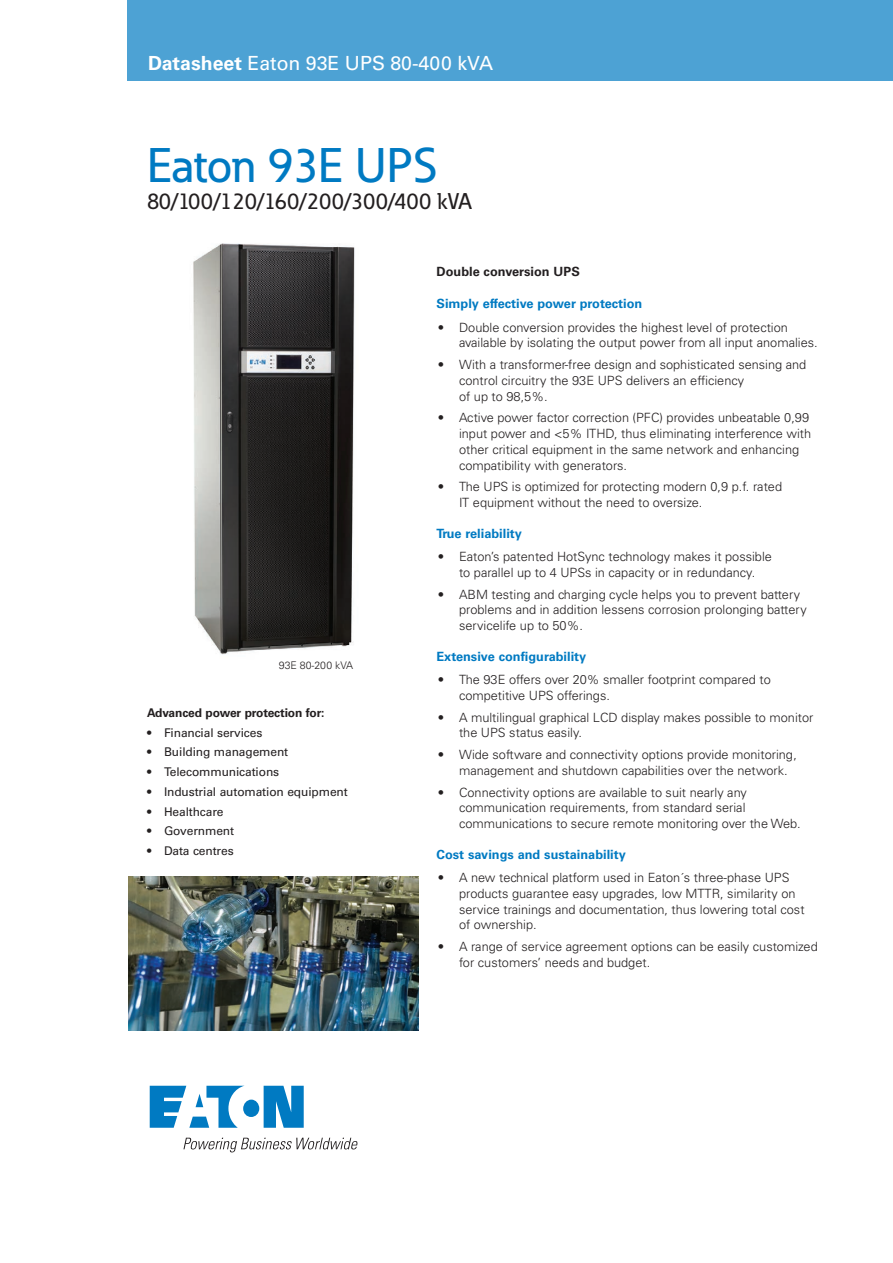
<style>
.page{position:relative;width:893px;height:1263px;background:#fff}
.page>*{position:absolute;margin:0;border:0;box-sizing:border-box;transform-origin:0 0}
.t1{font:500 48px "Eaton";letter-spacing:-.005em;color:#007ac2}
.t2{font:500 22.5px "Eaton";color:#231f20}
.t3{font:19.5px "Univers LT Std";color:#fff}
.t4{font:300 12.75px/15.8px "Univers LT Std";color:#231f20}
.t5{font:700 12.75px "Univers LT Std";color:#007ac2}
.t6{font:700 12.75px "Univers LT Std";color:#231f20}
.t7{font:12px "Univers LT Std";letter-spacing:-.01em;color:#231f20}
.t8{font:700 12px "Univers LT Std";letter-spacing:-.01em;color:#231f20}
.t9{font:300 10.5px "Univers LT Std";color:#231f20}
.s1{font-weight:700}
</style>
<div class="page">
<div style="left:127px;top:0;width:766px;height:80px;background:#4da2d4"></div>
<svg style="left:150px;top:1086px;width:154px;height:42px"></svg>
<svg style="left:183px;top:1138px;width:175px;height:14px"></svg>
<img style="left:193px;top:243px;width:162px;height:412px">
<img style="left:129px;top:876px;width:290px;height:154px">
<h3 class="t3" style="left:148px;top:51px;width:346px"><span class="s1">Datasheet</span> Eaton 93E UPS 80-400 kVA</h3>
<h1 class="t1" style="left:147px;top:136px;width:292px">Eaton 93E UPS</h1>
<h2 class="t2" style="left:147px;top:187px;width:326px">80/100/120/160/200/300/400 kVA</h2>
<p class="t9" style="left:279px;top:659px;width:76px">93E 80-200 kVA</p>
<p class="t8" style="left:147px;top:705px;width:179px">Advanced power protection for:</p>
<p class="t7" style="left:147px;top:725px;width:117px">• Financial services</p>
<p class="t7" style="left:147px;top:745px;width:143px">• Building management</p>
<p class="t7" style="left:147px;top:765px;width:134px">• Telecommunications</p>
<p class="t7" style="left:147px;top:784px;width:202px">• Industrial automation equipment</p>
<p class="t7" style="left:147px;top:804px;width:78px">• Healthcare</p>
<p class="t7" style="left:147px;top:824px;width:89px">• Government</p>
<p class="t7" style="left:147px;top:844px;width:88px">• Data centres</p>
<p class="t6" style="left:437px;top:264px;width:145px">Double conversion UPS</p>
<p class="t5" style="left:437px;top:296px;width:207px">Simply effective power protection</p>
<p class="t4" style="left:459px;top:319px;width:360px;text-indent:-21px">• Double conversion provides the highest level of protection available by isolating the output power from all input anomalies.</p>
<p class="t4" style="left:459px;top:357px;width:349px;text-indent:-21px">• With a transformer-free design and sophisticated sensing and control circuitry the 93E UPS delivers an efficiency<br>of up to 98,5%.</p>
<p class="t4" style="left:459px;top:410px;width:354px;text-indent:-21px">• Active power factor correction (PFC) provides unbeatable 0,99 input power and &lt;5% ITHD, thus eliminating interference with other critical equipment in the same network and enhancing compatibility with generators.</p>
<p class="t4" style="left:459px;top:479px;width:325px;text-indent:-21px">• The UPS is optimized for protecting modern 0,9 p.f. rated<br>IT equipment without the need to oversize.</p>
<p class="t5" style="left:436px;top:526px;width:87px">True reliability</p>
<p class="t4" style="left:438px;top:549px;width:336px;text-align:center">• Eaton’s patented HotSync technology makes it possible to parallel up to 4 UPSs in capacity or in redundancy.</p>
<p class="t4" style="left:459px;top:586px;width:349px;text-indent:-21px">• ABM testing and charging cycle helps you to prevent battery problems and in addition lessens corrosion prolonging battery servicelife up to 50%.</p>
<p class="t5" style="left:436px;top:649px;width:151px">Extensive configurability</p>
<p class="t4" style="left:459px;top:672px;width:313px;text-indent:-21px">• The 93E offers over 20% smaller footprint compared to competitive UPS offerings.</p>
<p class="t4" style="left:459px;top:709px;width:356px;text-indent:-21px">• A multilingual graphical LCD display makes possible to monitor the UPS status easily.</p>
<p class="t4" style="left:459px;top:747px;width:339px;text-indent:-21px">• Wide software and connectivity options provide monitoring, management and shutdown capabilities over the network.</p>
<p class="t4" style="left:459px;top:784px;width:343px;text-indent:-21px">• Connectivity options are available to suit nearly any communication requirements, from standard serial communications to secure remote monitoring over the Web.</p>
<p class="t5" style="left:436px;top:847px;width:191px">Cost savings and sustainability</p>
<p class="t4" style="left:459px;top:870px;width:347px;text-indent:-21px">• A new technical platform used in Eaton´s three-phase UPS products guarantee easy upgrades, low MTTR, similarity on service trainings and documentation, thus lowering total cost of ownership.</p>
<p class="t4" style="left:459px;top:939px;width:360px;text-indent:-21px">• A range of service agreement options can be easily customized for customers’ needs and budget.</p>
</div>
